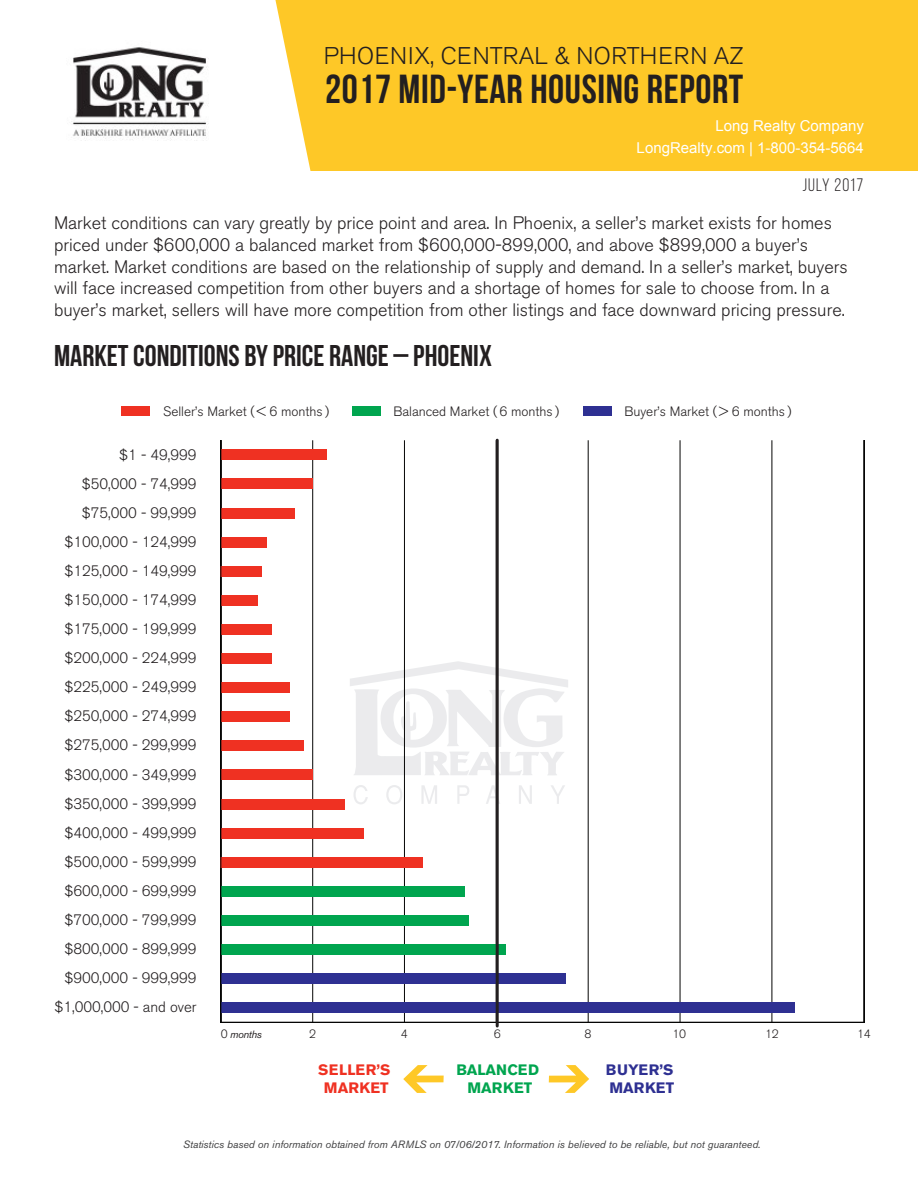
<style>
.page{position:relative;width:918px;height:1188px;background:#fff}
.page>*{position:absolute;margin:0;border:0;box-sizing:border-box;transform-origin:0 0}
.t1{font:700 40.5px "Bebas Neue";letter-spacing:.015em;color:#231f20}
.t2{font:700 30px "Bebas Neue";color:#231f20}
.t3{font:300 24px "Akzidenz Grotesk BE";letter-spacing:.02em;color:#231f20}
.t4{font:300 18px/21.6px "Akzidenz Grotesk BE";color:#231f20}
.t5{font:18px "Bebas Neue";letter-spacing:.06em;color:#231f20}
.t6{font:300 15px/29.1px "Akzidenz Grotesk BE";letter-spacing:.005em;color:#231f20;text-align:right}
.t7{font:15px/22.5px "Arial";color:#fff;text-align:right}
.t8{font:700 15px/18px "Akzidenz Grotesk BE";letter-spacing:.01em;color:#ef3122;text-align:center}
.t9{font:700 15px/18px "Akzidenz Grotesk BE";color:#00a54f;text-align:center}
.t10{font:700 15px/18px "Akzidenz Grotesk BE";color:#2e3092}
.t11{font:300 13.5px "Akzidenz Grotesk BE";color:#231f20}
.t12{font:300 12px "Akzidenz Grotesk BE";color:#231f20}
.t13{font:italic 10.5px "Akzidenz Grotesk BE";color:#3e3e3f}
.t14{font:italic 10.5px "Akzidenz Grotesk BE";letter-spacing:-.03em;color:#231f20}
.s1{font-weight:300;font-style:normal;font-size:12px}
</style>
<div class="page">
<svg style="left:354px;top:785px;width:14px;height:19px"></svg>
<svg style="left:386px;top:785px;width:16px;height:19px"></svg>
<svg style="left:421px;top:785px;width:16px;height:19px"></svg>
<svg style="left:457px;top:785px;width:12px;height:19px"></svg>
<svg style="left:486px;top:785px;width:14px;height:19px"></svg>
<svg style="left:519px;top:785px;width:13px;height:19px"></svg>
<svg style="left:551px;top:785px;width:14px;height:19px"></svg>
<svg style="left:350px;top:661px;width:218px;height:114px"></svg>
<div style="left:275px;top:0;width:643px;height:171px;background:#fec827"></div>
<div style="left:122px;top:406px;width:28px;height:10px;background:#ef3122"></div>
<div style="left:352px;top:406px;width:29px;height:10px;background:#00a54f"></div>
<div style="left:583px;top:406px;width:28px;height:10px;background:#2e3092"></div>
<hr style="left:772px;top:440px;width:1px;height:582px;background:#050504">
<hr style="left:680px;top:440px;width:1px;height:582px;background:#050504">
<hr style="left:588px;top:440px;width:1px;height:582px;background:#050504">
<hr style="left:404px;top:440px;width:1px;height:582px;background:#050504">
<hr style="left:312px;top:440px;width:1px;height:582px;background:#050504">
<div style="left:221px;top:450px;width:105px;height:10px;background:#ef3122"></div>
<div style="left:221px;top:479px;width:92px;height:10px;background:#ef3122"></div>
<div style="left:221px;top:508px;width:73px;height:10px;background:#ef3122"></div>
<div style="left:221px;top:537px;width:46px;height:10px;background:#ef3122"></div>
<div style="left:221px;top:566px;width:41px;height:10px;background:#ef3122"></div>
<div style="left:221px;top:595px;width:37px;height:10px;background:#ef3122"></div>
<div style="left:221px;top:624px;width:50px;height:11px;background:#ef3122"></div>
<div style="left:221px;top:653px;width:50px;height:11px;background:#ef3122"></div>
<div style="left:221px;top:683px;width:69px;height:10px;background:#ef3122"></div>
<div style="left:221px;top:712px;width:69px;height:10px;background:#ef3122"></div>
<div style="left:221px;top:741px;width:83px;height:10px;background:#ef3122"></div>
<div style="left:221px;top:770px;width:92px;height:10px;background:#ef3122"></div>
<div style="left:221px;top:799px;width:124px;height:10px;background:#ef3122"></div>
<div style="left:221px;top:828px;width:142px;height:10px;background:#ef3122"></div>
<div style="left:221px;top:857px;width:202px;height:11px;background:#ef3122"></div>
<div style="left:221px;top:886px;width:243px;height:11px;background:#00a54f"></div>
<div style="left:221px;top:916px;width:248px;height:10px;background:#00a54f"></div>
<div style="left:221px;top:945px;width:285px;height:10px;background:#00a54f"></div>
<div style="left:221px;top:974px;width:344px;height:10px;background:#2e3092"></div>
<div style="left:221px;top:1003px;width:574px;height:10px;background:#2e3092"></div>
<hr style="left:221px;top:440px;width:1px;height:582px;background:#050504">
<svg style="left:549px;top:1065px;width:40px;height:28px"></svg>
<svg style="left:403px;top:1065px;width:41px;height:28px"></svg>
<hr style="left:496px;top:440px;width:3px;height:586px;background:#231f20">
<img style="left:71px;top:47px;width:136px;height:94px">
<h3 class="t3" style="left:324px;top:43px;width:421px">PHOENIX, CENTRAL &amp; NORTHERN AZ</h3>
<h1 class="t1" style="left:325px;top:67px;width:420px">2017 MID-YEAR HOUSING REPORT</h1>
<p class="t7" style="left:637px;top:114px;width:229px">Long-Realty-Company<br>LongRealty.com-|-1-800-354-5664</p>
<p class="t5" style="left:803px;top:175px;width:62px">July 2017</p>
<p class="t4" style="left:54px;top:213px;width:795px">Market conditions can vary greatly by price point and area. In Phoenix, a seller’s market exists for homes priced under $600,000 a balanced market from $600,000-899,000, and above $899,000 a buyer’s market. Market conditions are based on the relationship of supply and demand. In a seller’s market, buyers will face increased competition from other buyers and a shortage of homes for sale to choose from. In a buyer’s market, sellers will have more competition from other listings and face downward pricing pressure.</p>
<h2 class="t2" style="left:54px;top:339px;width:439px">MARKET CONDITIONS BY PRICE RANGE – PHOENIX</h2>
<p class="t11" style="left:163px;top:404px;width:168px">Seller’s Market ( &lt; 6 months )</p>
<p class="t11" style="left:393px;top:404px;width:167px">Balanced Market ( 6 months )</p>
<p class="t11" style="left:624px;top:404px;width:169px">Buyer’s Market ( &gt; 6 months )</p>
<p class="t6" style="left:54px;top:440px;width:144px">$1 - 49,999<br>$50,000 - 74,999 $75,000 - 99,999 $100,000 - 124,999 $125,000 - 149,999 $150,000 - 174,999 $175,000 - 199,999 $200,000 - 224,999 $225,000 - 249,999 $250,000 - 274,999 $275,000 - 299,999 $300,000 - 349,999 $350,000 - 399,999 $400,000 - 499,999 $500,000 - 599,999 $600,000 - 699,999 $700,000 - 799,999 $800,000 - 899,999 $900,000 - 999,999 $1,000,000 - and over</p>
<p class="t14" style="left:221px;top:1028px;width:42px"><span class="s1">0</span> months</p>
<p class="t12" style="left:309px;top:1027px;width:8px">2</p>
<p class="t12" style="left:401px;top:1027px;width:8px">4</p>
<p class="t12" style="left:494px;top:1027px;width:8px">6</p>
<p class="t12" style="left:585px;top:1027px;width:8px">8</p>
<p class="t12" style="left:673px;top:1027px;width:15px">10</p>
<p class="t12" style="left:765px;top:1027px;width:15px">12</p>
<p class="t12" style="left:857px;top:1027px;width:15px">14</p>
<p class="t8" style="left:318px;top:1060px;width:74px">SELLER’S<br>MARKET</p>
<p class="t9" style="left:457px;top:1060px;width:84px">BALANCED<br>MARKET</p>
<p class="t10" style="left:606px;top:1060px;width:70px">BUYER’S<br>MARKET</p>
<p class="t13" style="left:183px;top:1138px;width:579px">Statistics based on information obtained from ARMLS on 07/06/2017. Information is believed to be reliable, but not guaranteed.</p>
</div>
